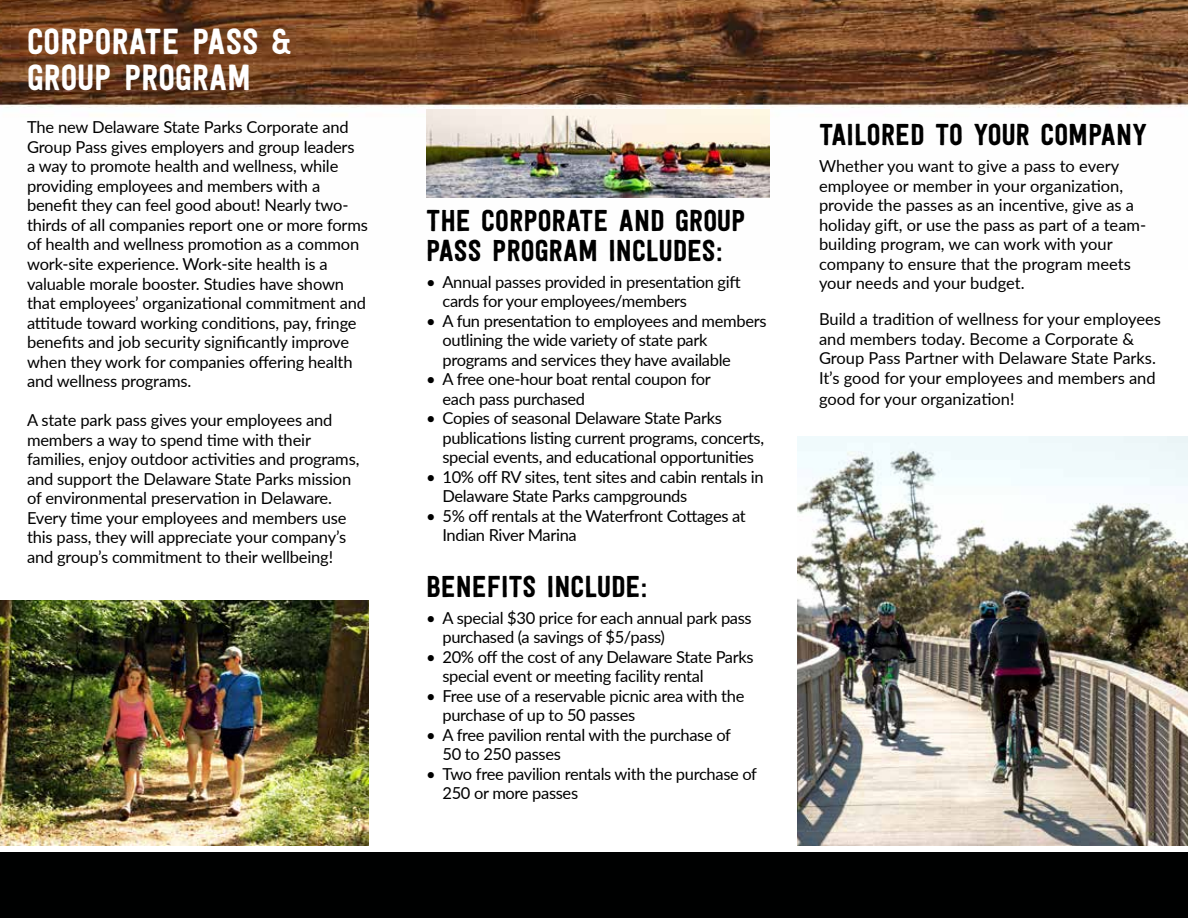
<style>
.page{position:relative;width:1188px;height:918px;background:#fff}
.page>*{position:absolute;margin:0;border:0;box-sizing:border-box;transform-origin:0 0}
.t1{font:36px/36px "Festivo LC Basic";color:#fff}
.t2{font:30px/30px "Festivo LC Basic";color:#000}
.t3{font:16.5px/19.5px "Lato";letter-spacing:-.01em;color:#000}
</style>
<div class="page">
<img style="left:797px;top:436px;width:391px;height:409px">
<img style="left:0;top:104px;width:1188px;height:94px">
<img style="left:0;top:0;width:1188px;height:104px">
<img style="left:426px;top:109px;width:343px;height:89px">
<img style="left:0;top:600px;width:369px;height:245px">
<div style="left:0;top:853px;width:1188px;height:65px;background:#000101"></div>
<h1 class="t1" style="left:27px;top:23px;width:266px">CORPORATE PASS &amp;<br>GROUP PROGRAM</h1>
<p class="t3" style="left:27px;top:117px;width:342px">The new Delaware State Parks Corporate and Group Pass gives employers and group leaders<br>a way to promote health and wellness, while providing employees and members with a benefit they can feel good about! Nearly two&shy;thirds of all companies report one or more forms of health and wellness promotion as a common work-site experience. Work-site health is a valuable morale booster. Studies have shown that employees’ organizational commitment and attitude toward working conditions, pay, fringe benefits and job security significantly improve when they work for companies offering health and wellness programs.</p>
<p class="t3" style="left:27px;top:410px;width:334px">A state park pass gives your employees and members a way to spend time with their families, enjoy outdoor activities and programs, and support the Delaware State Parks mission of environmental preservation in Delaware.<br>Every time your employees and members use this pass, they will appreciate your company’s and group’s commitment to their wellbeing!</p>
<h2 class="t2" style="left:426px;top:205px;width:321px">THE CORPORATE AND GROUP<br>PASS PROGRAM INCLUDES:</h2>
<p class="t3" style="left:442px;top:271px;width:300px;text-indent:-16px">• Annual passes provided in presentation gift cards for your employees/members</p>
<p class="t3" style="left:442px;top:310px;width:326px;text-indent:-16px">• A fun presentation to employees and members outlining the wide variety of state park programs and services they have available</p>
<p class="t3" style="left:442px;top:369px;width:270px;text-indent:-16px">• A free one-hour boat rental coupon for each pass purchased</p>
<p class="t3" style="left:442px;top:408px;width:323px;text-indent:-16px">• Copies of seasonal Delaware State Parks publications listing current programs, concerts, special events, and educational opportunities</p>
<p class="t3" style="left:442px;top:466px;width:323px;text-indent:-16px">• 10% off RV sites, tent sites and cabin rentals in<br>Delaware State Parks campgrounds</p>
<p class="t3" style="left:442px;top:505px;width:305px;text-indent:-16px">• 5% off rentals at the Waterfront Cottages at<br>Indian River Marina</p>
<h2 class="t2" style="left:426px;top:571px;width:223px">BENEFITS INCLUDE:</h2>
<p class="t3" style="left:442px;top:607px;width:311px;text-indent:-16px">• A special $30 price for each annual park pass purchased (a savings of $5/pass)</p>
<p class="t3" style="left:442px;top:646px;width:313px;text-indent:-16px">• 20% off the cost of any Delaware State Parks special event or meeting facility rental</p>
<p class="t3" style="left:442px;top:685px;width:303px;text-indent:-16px">• Free use of a reservable picnic area with the purchase of up to 50 passes</p>
<p class="t3" style="left:442px;top:724px;width:290px;text-indent:-16px">• A free pavilion rental with the purchase of<br>50 to 250 passes</p>
<p class="t3" style="left:442px;top:763px;width:316px;text-indent:-16px">• Two free pavilion rentals with the purchase of<br>250 or more passes</p>
<h2 class="t2" style="left:819px;top:119px;width:330px">TAILORED TO YOUR COMPANY</h2>
<p class="t3" style="left:819px;top:156px;width:329px">Whether you want to give a pass to every employee or member in your organization, provide the passes as an incentive, give as a holiday gift, or use the pass as part of a team&shy;building program, we can work with your company to ensure that the program meets your needs and your budget.</p>
<p class="t3" style="left:819px;top:309px;width:344px">Build a tradition of wellness for your employees and members today. Become a Corporate &amp; Group Pass Partner with Delaware State Parks.<br>It’s good for your employees and members and</p>
<p class="t3" style="left:819px;top:389px;width:197px">good for your organization!</p>
</div>
